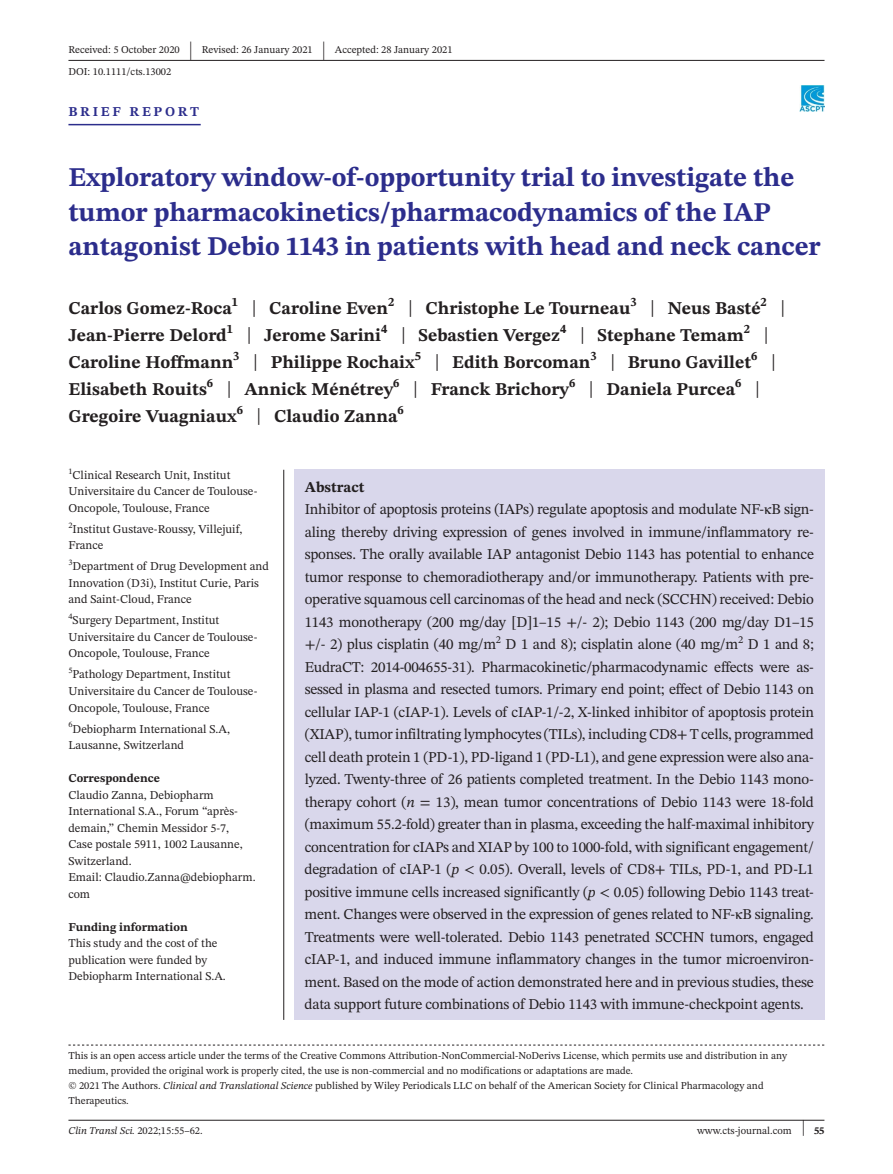
<style>
.page{position:relative;width:893px;height:1174px;background:#fff}
.page>*{position:absolute;margin:0;border:0;box-sizing:border-box;transform-origin:0 0}
.t1{font:700 27px/34.5px "STIX Two Text";letter-spacing:-.005em;color:#2c2d8c}
.t2{font:25.65px "STIX Two Text";color:#231f20;scale:.49 1}
.t3{font:700 18px/27px "STIX Two Text";color:#231f20}
.t4{font:15px/22.5px "STIX Two Text";letter-spacing:-.015em;color:#231f20}
.t5{font:700 13.5px "STIX Two Text";letter-spacing:.2em;color:#2c2d8c}
.t6{font:700 12.6px "STIX Two Text";color:#231f20}
.t7{font:12px/16.5px "STIX Two Text";color:#231f20}
.t8{font:700 12px "STIX Two Text";color:#231f20}
.t9{font:10.5px/15px "STIX Two Text";color:#231f20}
.t10{font:italic 10.5px "STIX Two Text";color:#231f20}
.s1{font-weight:400;font-size:23.4px}
.s2{font-weight:700}
.s3{font-family:"STIX"}
.s4{font-style:italic}
.s5{font-style:normal}
.s6{font-size:22.2px}
</style>
<div class="page">
<hr style="left:68px;top:1119px;width:756px;height:1px;background:#231f20">
<img style="left:799px;top:85px;width:25px;height:26px">
<hr style="left:68px;top:60px;width:756px;height:1px;background:#231f20">
<hr style="left:68px;top:124px;width:133px;height:1px;background:#2c2d8c">
<svg style="left:68px;top:1044px;width:756px;height:1px"></svg>
<div style="left:294px;top:470px;width:530px;height:550px;background:#d9d7eb"></div>
<hr style="left:283px;top:470px;width:1px;height:550px;background:#231f20">
<p class="t9" style="left:68px;top:42px;width:113px">Received: 5 October 2020</p>
<h2 class="t2" style="left:189px;top:32px;width:8px">|</h2>
<p class="t9" style="left:202px;top:42px;width:112px">Revised: 26 January 2021</p>
<h2 class="t2" style="left:322px;top:32px;width:8px">|</h2>
<p class="t9" style="left:335px;top:42px;width:119px">Accepted: 28 January 2021</p>
<p class="t9" style="left:68px;top:64px;width:104px">DOI: 10.1111/cts.13002</p>
<p class="t5" style="left:68px;top:101px;width:132px">BRIEF REPORT</p>
<h1 class="t1" style="left:68px;top:161px;width:754px">Exploratory window-of-opportunity trial to investigate the tumor pharmacokinetics/pharmacodynamics of the IAP antagonist Debio 1143 in patients with head and neck cancer</h1>
<p class="t3" style="left:68px;top:295px;width:718px">Carlos Gomez-Roca<sup>1</sup> <span class="s1">|</span> Caroline Even<sup>2</sup> <span class="s1">|</span> Christophe Le Tourneau<sup>3</sup> <span class="s1">|</span> Neus Basté<sup>2</sup> <span class="s1">| </span>Jean-Pierre Delord<sup>1</sup> <span class="s1">|</span> Jerome Sarini<sup>4</sup> <span class="s1">|</span> Sebastien Vergez<sup>4</sup> <span class="s1">|</span> Stephane Temam<sup>2</sup> <span class="s1">| </span>Caroline Hoffmann<sup>3</sup> <span class="s1">|</span> Philippe Rochaix<sup>5</sup> <span class="s1">|</span> Edith Borcoman<sup>3</sup> <span class="s1">|</span> Bruno Gavillet<sup>6</sup> <span class="s1">| </span>Elisabeth Rouits<sup>6</sup> <span class="s1">|</span> Annick Ménétrey<sup>6</sup> <span class="s1">|</span> Franck Brichory<sup>6</sup> <span class="s1">|</span> Daniela Purcea<sup>6</sup> <span class="s1">| </span>Gregoire Vuagniaux<sup>6</sup> <span class="s1">|</span> Claudio Zanna</p>
<p class="t6" style="left:398px;top:400px;width:8px">6</p>
<p class="t7" style="left:68px;top:466px;width:190px"><sup>1</sup>Clinical Research Unit, Institut<br>Universitaire du Cancer de Toulouse-<br>Oncopole, Toulouse, France</p>
<p class="t7" style="left:68px;top:520px;width:175px"><sup>2</sup>Institut Gustave-Roussy, Villejuif,<br>France</p>
<p class="t7" style="left:68px;top:558px;width:202px"><sup>3</sup>Department of Drug Development and<br>Innovation (D3i), Institut Curie, Paris and Saint-Cloud, France</p>
<p class="t7" style="left:68px;top:612px;width:190px"><sup>4</sup>Surgery Department, Institut<br>Universitaire du Cancer de Toulouse-<br>Oncopole, Toulouse, France</p>
<p class="t7" style="left:68px;top:666px;width:190px"><sup>5</sup>Pathology Department, Institut<br>Universitaire du Cancer de Toulouse-<br>Oncopole, Toulouse, France</p>
<p class="t7" style="left:68px;top:720px;width:163px"><sup>6</sup>Debiopharm International S.A,<br>Lausanne, Switzerland</p>
<p class="t8" style="left:68px;top:769px;width:93px">Correspondence</p>
<p class="t7" style="left:68px;top:786px;width:189px">Claudio Zanna, Debiopharm<br>International S.A., Forum “après&shy;demain,” Chemin Messidor 5-7,<br>Case postale 5911, 1002 Lausanne,<br>Switzerland.<br>Email: Claudio.Zanna@debiopharm. com</p>
<p class="t8" style="left:68px;top:918px;width:121px">Funding information</p>
<p class="t7" style="left:68px;top:934px;width:159px">This study and the cost of the publication were funded by<br>Debiopharm International S.A.</p>
<p class="t4" style="left:305px;top:475px;width:511px"><span class="s2">Abstract<br></span>Inhibitor of apoptosis proteins (IAPs) regulate apoptosis and modulate NF-<span class="s3">κ</span>B sign&shy;aling thereby driving expression of genes involved in immune/inflammatory re&shy;sponses. The orally available IAP antagonist Debio 1143 has potential to enhance tumor response to chemoradiotherapy and/or immunotherapy. Patients with pre&shy;operative squamous cell carcinomas of the head and neck (SCCHN) received: Debio 1143 monotherapy (200 mg/day [D]1–15 +/- 2); Debio 1143 (200 mg/day D1–15 +/- 2) plus cisplatin (40 mg/m</p>
<p class="t9" style="left:496px;top:631px;width:7px">2</p>
<p class="t4" style="left:506px;top:633px;width:234px">D 1 and 8); cisplatin alone (40 mg/m</p>
<p class="t9" style="left:738px;top:631px;width:7px">2</p>
<p class="t4" style="left:305px;top:633px;width:511px;text-align:justify;text-indent:443px">D 1 and 8; EudraCT: 2014-004655-31). Pharmacokinetic/pharmacodynamic effects were as&shy;sessed in plasma and resected tumors. Primary end point; effect of Debio 1143 on cellular IAP-1 (cIAP-1). Levels of cIAP-1/-2, X-linked inhibitor of apoptosis protein (XIAP), tumor infiltrating lymphocytes (TILs), including CD8+T cells, programmed cell death protein 1 (PD-1), PD-ligand 1 (PD-L1), and gene expression were also ana&shy;lyzed. Twenty-three of 26 patients completed treatment. In the Debio 1143 mono&shy;therapy cohort (<span class="s4">n</span> = 13), mean tumor concentrations of Debio 1143 were 18-fold (maximum 55.2-fold) greater than in plasma, exceeding the half-maximal inhibitory concentration for cIAPs and XIAP by 100 to 1000-fold, with significant engagement/ degradation of cIAP-1 (<span class="s4">p</span> &lt; 0.05). Overall, levels of CD8+ TILs, PD-1, and PD-L1 positive immune cells increased significantly (<span class="s4">p</span> &lt; 0.05) following Debio 1143 treat&shy;ment. Changes were observed in the expression of genes related to NF-<span class="s3">κ</span>B signaling.<br>Treatments were well-tolerated. Debio 1143 penetrated SCCHN tumors, engaged cIAP-1, and induced immune inflammatory changes in the tumor microenviron&shy;ment. Based on the mode of action demonstrated here and in previous studies, these data support future combinations of Debio 1143 with immune-checkpoint agents.</p>
<p class="t9" style="left:68px;top:1048px;width:720px">This is an open access article under the terms of the Creative Commons Attribution-NonCommercial-NoDerivs License, which permits use and distribution in any medium, provided the original work is properly cited, the use is non-commercial and no modifications or adaptations are made.<br>© 2021 The Authors. <span class="s4">Clinical and Translational Science</span> published by Wiley Periodicals LLC on behalf of the American Society for Clinical Pharmacology and Therapeutics.</p>
<p class="t10" style="left:68px;top:1123px;width:136px">Clin Transl Sci. <span class="s5">2022;15:55–62.</span></p>
<p class="t9" style="left:697px;top:1123px;width:129px">www.cts-journal.com <span class="s6">|</span> <span class="s2">55</span></p>
</div>
